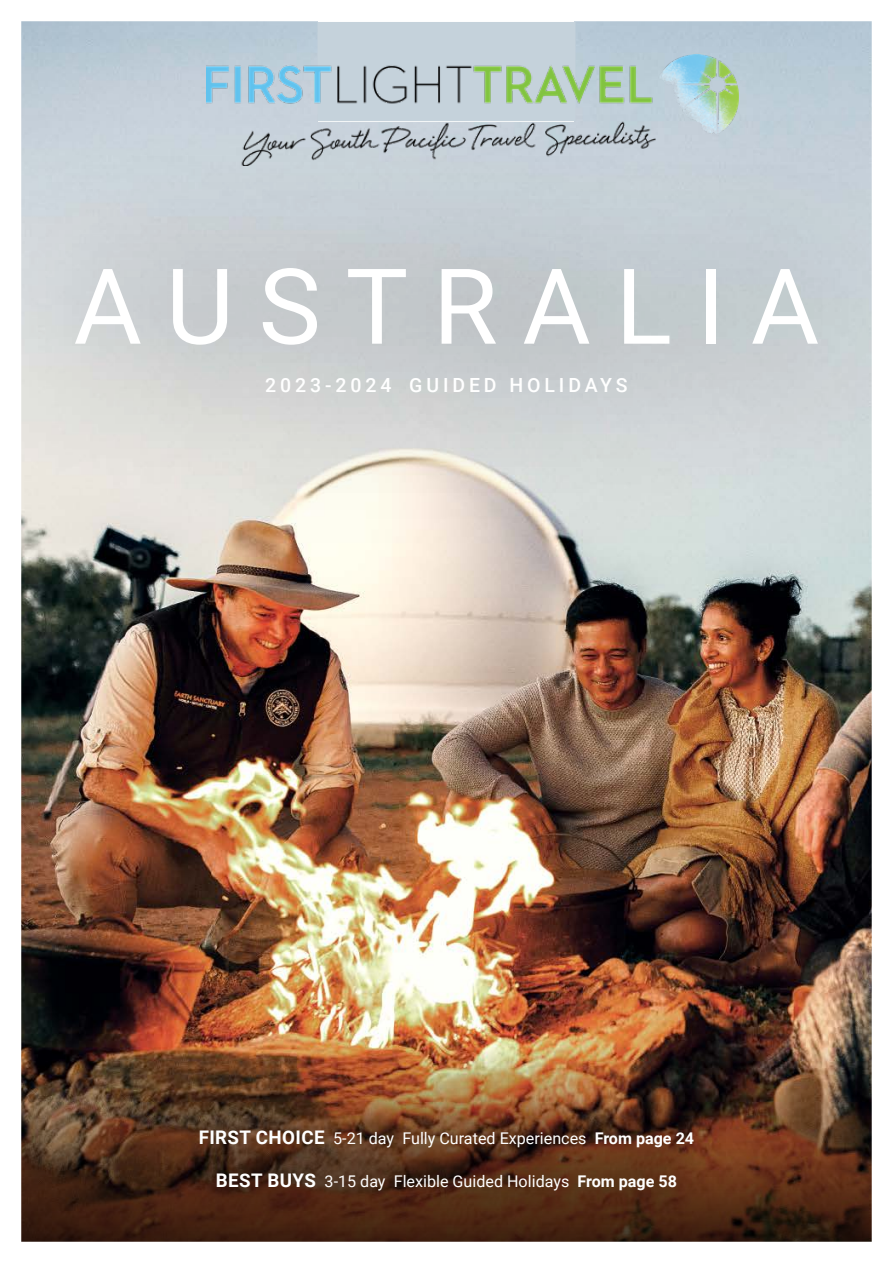
<style>
.page{position:relative;width:893px;height:1263px;background:#fff}
.page>*{position:absolute;margin:0;border:0;box-sizing:border-box;transform-origin:0 0}
.t1{font:105px "Roboto";letter-spacing:.235em;color:#fff}
.t2{font:500 19.5px "Roboto";letter-spacing:.2em;color:#fff}
.t3{font:16.2px "Roboto";color:#fff}
.s1{font-weight:700;font-size:18.75px}
.s2{font-weight:700}
</style>
<div class="page">
<img style="left:21px;top:21px;width:851px;height:1221px">
<div style="left:162px;top:1091px;width:569px;height:136px;background:#000;opacity:.75"></div>
<div style="left:263px;top:0;width:366px;height:196px;background:#fff;opacity:.4"></div>
<div style="left:317px;top:22px;width:258px;height:99px;background:#c5d2db"></div>
<img style="left:207px;top:54px;width:531px;height:111px">
<h1 class="t1" style="left:74px;top:233px;width:747px">AUSTRALIA</h1>
<p class="t2" style="left:265px;top:372px;width:364px">2023-2024 GUIDED HOLIDAYS</p>
<p class="t3" style="left:199px;top:1126px;width:497px"><span class="s1">FIRST CHOICE</span> 5-21 day Fully Curated Experiences <span class="s2">From page 24</span></p>
<p class="t3" style="left:216px;top:1169px;width:463px"><span class="s1">BEST BUYS</span> 3-15 day Flexible Guided Holidays <span class="s2">From page 58</span></p>
</div>
